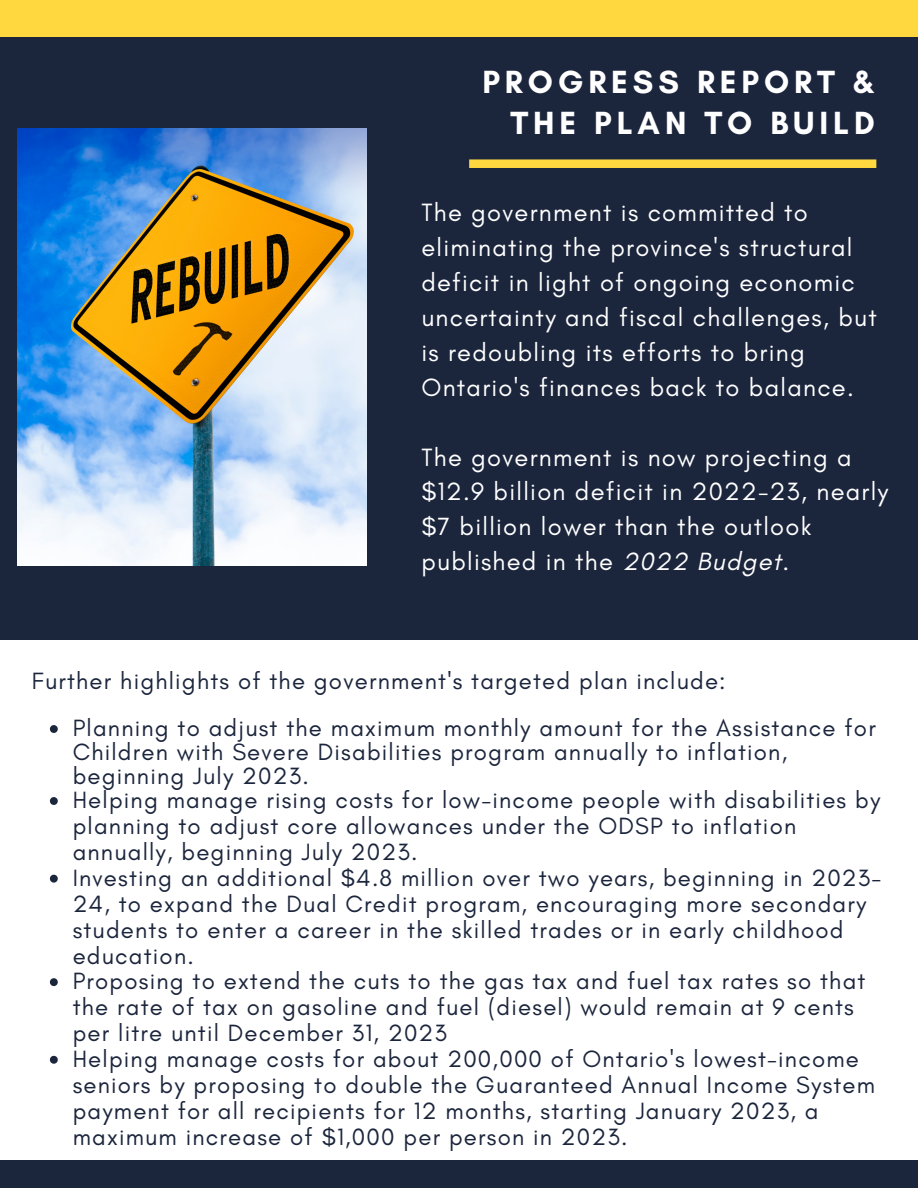
<style>
.page{position:relative;width:918px;height:1188px;background:#fff}
.page>*{position:absolute;margin:0;border:0;box-sizing:border-box;transform-origin:0 0}
.t1{font:700 32.7px/40.5px "Glacial Indifference";letter-spacing:.15em;color:#fff;text-align:right}
.t2{font:25.5px/34.8px "Glacial Indifference";letter-spacing:.05em;color:#fff}
.t3{font:24px/25.5px "Glacial Indifference";letter-spacing:.05em;color:#1b253c}
.s1{font-style:italic}
</style>
<div class="page">
<div style="left:0;top:1161px;width:918px;height:27px;background:#1b253c"></div>
<div style="left:0;top:0;width:918px;height:36px;background:#ffd840"></div>
<div style="left:0;top:38px;width:918px;height:601px;background:#1b253c"></div>
<svg style="left:469px;top:159px;width:407px;height:9px"></svg>
<img style="left:17px;top:128px;width:349px;height:438px">
<svg style="left:50px;top:725px;width:8px;height:8px"></svg>
<svg style="left:50px;top:797px;width:8px;height:8px"></svg>
<svg style="left:50px;top:875px;width:8px;height:8px"></svg>
<svg style="left:50px;top:978px;width:8px;height:8px"></svg>
<svg style="left:50px;top:1056px;width:8px;height:8px"></svg>
<h1 class="t1" style="left:482px;top:62px;width:394px">PROGRESS REPORT &amp;<br>THE PLAN TO BUILD</h1>
<p class="t2" style="left:421px;top:195px;width:457px">The government is committed to eliminating the province's structural deficit in light of ongoing economic uncertainty and fiscal challenges, but is redoubling its efforts to bring Ontario's finances back to balance.</p>
<p class="t2" style="left:421px;top:439px;width:469px">The government is now projecting a $12.9 billion deficit in 2022-23, nearly $7 billion lower than the outlook published in the <span class="s1">2022 Budget.</span></p>
<p class="t3" style="left:32px;top:668px;width:695px">Further highlights of the government's targeted plan include:</p>
<p class="t3" style="left:73px;top:715px;width:810px">Planning to adjust the maximum monthly amount for the Assistance for Children with Severe Disabilities program annually to inflation, beginning July 2023.<br>Helping manage rising costs for low-income people with disabilities by planning to adjust core allowances under the ODSP to inflation annually, beginning July 2023.<br>Investing an additional $4.8 million over two years, beginning in 2023- 24, to expand the Dual Credit program, encouraging more secondary students to enter a career in the skilled trades or in early childhood education.<br>Proposing to extend the cuts to the gas tax and fuel tax rates so that the rate of tax on gasoline and fuel (diesel) would remain at 9 cents per litre until December 31, 2023<br>Helping manage costs for about 200,000 of Ontario's lowest-income seniors by proposing to double the Guaranteed Annual Income System payment for all recipients for 12 months, starting January 2023, a maximum increase of $1,000 per person in 2023.</p>
</div>
